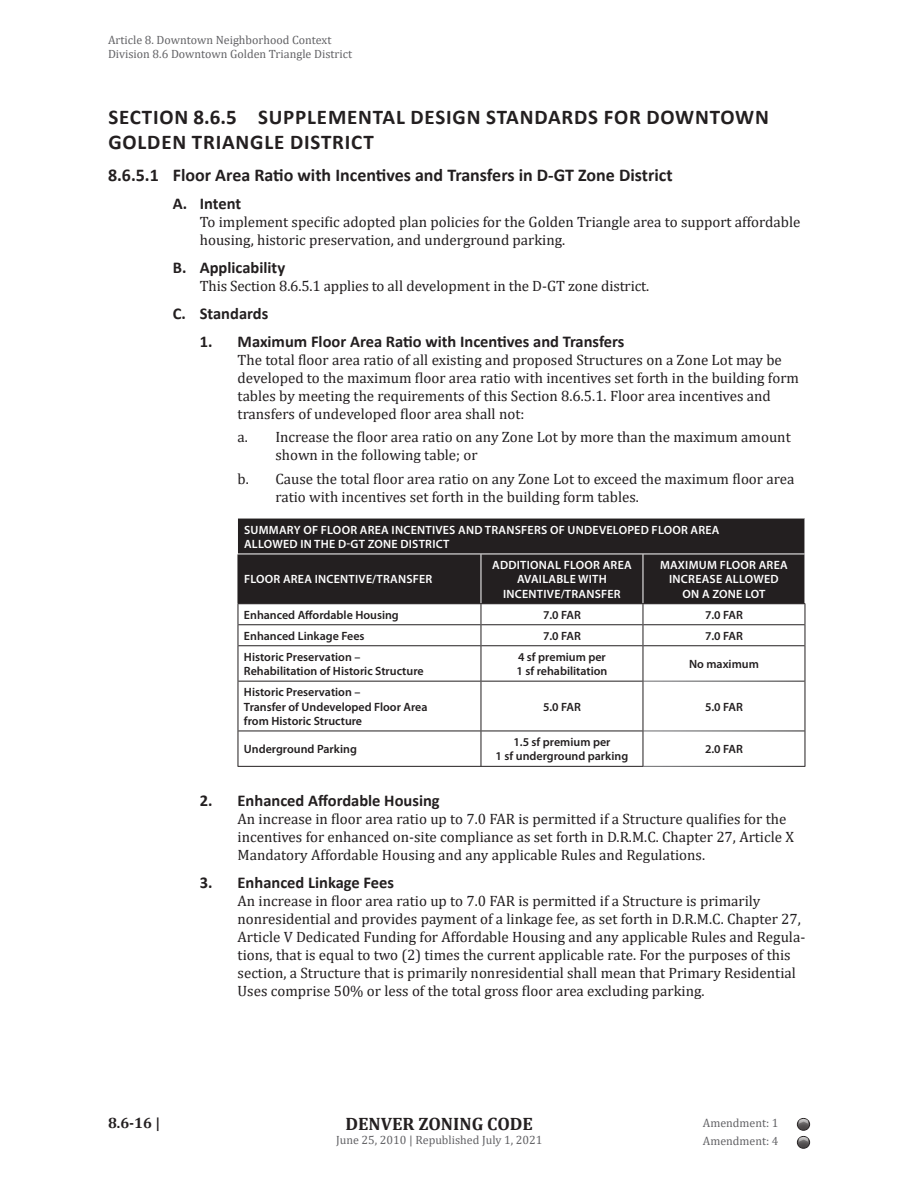
<style>
.page{position:relative;width:918px;height:1188px;background:#fff}
.page>*{position:absolute;margin:0;border:0;box-sizing:border-box;transform-origin:0 0}
.t1{font:700 21px/25.2px "Calibri";letter-spacing:.04em;color:#231f20}
.t2{font:700 18px "Calibri";color:#231f20}
.t3{font:700 18px "Cambria";color:#231f20}
.t4{font:700 16.5px "Calibri";color:#231f20}
.body_3{font:15px/18px "Cambria";color:#231f20}
.body_2{font:15px/18px "Cambria";color:#231f20}
.t5{font:700 15px "Cambria";color:#231f20}
.Table_Header_Black_N{font:600 12px/14.4px "Myriad Pro";color:#231f20}
.Table_Header_White_C{font:600 12px/14.4px "Myriad Pro";letter-spacing:.02em;color:#fff;text-align:center}
.t6{font:12px/14.4px "Cambria";color:#636366}
</style>
<div class="page">
<div style="left:238px;top:519px;width:567px;height:84px;background:#231f20"></div>
<hr style="left:238px;top:681px;width:243px;height:1px;background:#231f20">
<hr style="left:481px;top:681px;width:162px;height:1px;background:#231f20">
<hr style="left:238px;top:731px;width:243px;height:1px;background:#231f20">
<hr style="left:481px;top:731px;width:162px;height:1px;background:#231f20">
<hr style="left:238px;top:766px;width:243px;height:1px;background:#231f20">
<hr style="left:481px;top:766px;width:162px;height:1px;background:#231f20">
<hr style="left:238px;top:554px;width:1px;height:49px;background:#231f20">
<hr style="left:238px;top:554px;width:243px;height:1px;background:#fff">
<hr style="left:481px;top:554px;width:162px;height:1px;background:#fff">
<hr style="left:643px;top:554px;width:162px;height:1px;background:#fff">
<hr style="left:643px;top:554px;width:1px;height:49px;background:#fff">
<hr style="left:481px;top:554px;width:1px;height:49px;background:#fff">
<hr style="left:238px;top:624px;width:243px;height:1px;background:#231f20">
<hr style="left:481px;top:624px;width:162px;height:1px;background:#231f20">
<hr style="left:643px;top:624px;width:162px;height:1px;background:#231f20">
<hr style="left:238px;top:645px;width:243px;height:1px;background:#231f20">
<hr style="left:481px;top:645px;width:162px;height:1px;background:#231f20">
<hr style="left:643px;top:645px;width:162px;height:1px;background:#231f20">
<hr style="left:238px;top:603px;width:243px;height:1px;background:#231f20">
<hr style="left:481px;top:603px;width:162px;height:1px;background:#231f20">
<hr style="left:643px;top:603px;width:162px;height:1px;background:#231f20">
<svg style="left:238px;top:604px;width:1px;height:42px"></svg>
<svg style="left:481px;top:604px;width:1px;height:42px"></svg>
<svg style="left:643px;top:604px;width:1px;height:42px"></svg>
<svg style="left:805px;top:604px;width:1px;height:42px"></svg>
<hr style="left:238px;top:646px;width:1px;height:35px;background:#231f20">
<hr style="left:481px;top:646px;width:1px;height:35px;background:#231f20">
<hr style="left:643px;top:646px;width:1px;height:35px;background:#231f20">
<hr style="left:805px;top:646px;width:1px;height:35px;background:#231f20">
<hr style="left:238px;top:681px;width:1px;height:50px;background:#231f20">
<hr style="left:481px;top:681px;width:1px;height:50px;background:#231f20">
<hr style="left:643px;top:681px;width:1px;height:50px;background:#231f20">
<hr style="left:805px;top:681px;width:1px;height:50px;background:#231f20">
<hr style="left:238px;top:731px;width:1px;height:35px;background:#231f20">
<hr style="left:481px;top:731px;width:1px;height:35px;background:#231f20">
<hr style="left:643px;top:731px;width:1px;height:35px;background:#231f20">
<hr style="left:805px;top:731px;width:1px;height:35px;background:#231f20">
<div style="left:795px;top:1117px;width:16px;height:15px;background:#fff;opacity:.31"></div>
<div style="left:797px;top:1118px;width:13px;height:13px;border:1px solid #231f20;border-radius:50%"></div>
<svg style="left:799px;top:1119px;width:9px;height:5px"></svg>
<div style="left:795px;top:1135px;width:16px;height:15px;background:#fff;opacity:.31"></div>
<div style="left:797px;top:1136px;width:13px;height:13px;border:1px solid #231f20;border-radius:50%"></div>
<svg style="left:799px;top:1137px;width:9px;height:5px"></svg>
<p class="t6" style="left:108px;top:32px;width:246px">Article 8. Downtown Neighborhood Context<br>Division 8.6 Downtown Golden Triangle District</p>
<p class="t1" style="left:108px;top:104px;width:662px;text-indent:85px">8.6.5 SUPPLEMENTAL DESIGN STANDARDS FOR DOWNTOWN<br>GOLDEN TRIANGLE DISTRICT</p>
<p class="t2" style="left:108px;top:163px;width:566px">8.6.5.1 Floor Area Ratio with Incentives and Transfers in D-GT Zone District</p>
<p class="t4" style="left:173px;top:192px;width:70px">A. Intent</p>
<p class="body_2" style="left:200px;top:213px;width:602px">To implement specific adopted plan policies for the Golden Triangle area to support affordable housing, historic preservation, and underground parking.</p>
<p class="t4" style="left:173px;top:256px;width:114px">B. Applicability</p>
<p class="body_2" style="left:200px;top:277px;width:451px">This Section 8.6.5.1 applies to all development in the D-GT zone district.</p>
<p class="t4" style="left:173px;top:302px;width:97px">C. Standards</p>
<p class="t4" style="left:200px;top:330px;width:426px">1. Maximum Floor Area Ratio with Incentives and Transfers</p>
<p class="body_3" style="left:238px;top:351px;width:563px">The total floor area ratio of all existing and proposed Structures on a Zone Lot may be developed to the maximum floor area ratio with incentives set forth in the building form tables by meeting the requirements of this Section 8.6.5.1. Floor area incentives and transfers of undeveloped floor area shall not:</p>
<p class="body_3" style="left:275px;top:428px;width:517px;text-indent:-38px">a. Increase the floor area ratio on any Zone Lot by more than the maximum amount shown in the following table; or</p>
<p class="body_3" style="left:275px;top:470px;width:521px;text-indent:-38px">b. Cause the total floor area ratio on any Zone Lot to exceed the maximum floor area ratio with incentives set forth in the building form tables.</p>
<p class="Table_Header_White_C" style="left:244px;top:523px;width:477px;text-align:left">SUMMARY OF FLOOR AREA INCENTIVES AND TRANSFERS OF UNDEVELOPED FLOOR AREA<br>ALLOWED IN THE D-GT ZONE DISTRICT</p>
<p class="Table_Header_White_C" style="left:244px;top:572px;width:190px">FLOOR AREA INCENTIVE/TRANSFER</p>
<p class="t1" style="left:108px;top:104px;width:23px">Section</p>
<p class="Table_Header_White_C" style="left:492px;top:558px;width:141px">ADDITIONAL FLOOR AREA<br>AVAILABLE WITH<br>INCENTIVE/TRANSFER</p>
<p class="Table_Header_White_C" style="left:660px;top:558px;width:129px">MAXIMUM FLOOR AREA<br>INCREASE ALLOWED<br>ON A ZONE LOT</p>
<p class="Table_Header_Black_N" style="left:244px;top:608px;width:156px">Enhanced Affordable Housing</p>
<p class="Table_Header_Black_N" style="left:543px;top:608px;width:39px">7.0 FAR</p>
<p class="Table_Header_Black_N" style="left:705px;top:608px;width:39px">7.0 FAR</p>
<p class="Table_Header_Black_N" style="left:244px;top:629px;width:122px">Enhanced Linkage Fees</p>
<p class="Table_Header_Black_N" style="left:543px;top:629px;width:39px">7.0 FAR</p>
<p class="Table_Header_Black_N" style="left:705px;top:629px;width:39px">7.0 FAR</p>
<p class="Table_Header_Black_N" style="left:244px;top:650px;width:181px">Historic Preservation –<br>Rehabilitation of Historic Structure</p>
<p class="Table_Header_Black_N" style="left:517px;top:650px;width:92px">4 sf premium per<br>1 sf rehabilitation</p>
<p class="Table_Header_Black_N" style="left:689px;top:657px;width:71px">No maximum</p>
<p class="Table_Header_Black_N" style="left:244px;top:685px;width:185px">Historic Preservation –<br>Transfer of Undeveloped Floor Area from Historic Structure</p>
<p class="Table_Header_Black_N" style="left:543px;top:700px;width:39px">5.0 FAR</p>
<p class="Table_Header_Black_N" style="left:705px;top:700px;width:39px">5.0 FAR</p>
<p class="Table_Header_Black_N" style="left:244px;top:742px;width:115px">Underground Parking</p>
<p class="Table_Header_Black_N" style="left:496px;top:735px;width:134px;text-align:center">1.5 sf premium per<br>1 sf underground parking</p>
<p class="Table_Header_Black_N" style="left:705px;top:742px;width:39px">2.0 FAR</p>
<p class="t4" style="left:200px;top:789px;width:241px">2. Enhanced Affordable Housing</p>
<p class="body_3" style="left:238px;top:810px;width:558px">An increase in floor area ratio up to 7.0 FAR is permitted if a Structure qualifies for the incentives for enhanced on-site compliance as set forth in D.R.M.C. Chapter 27, Article X<br>Mandatory Affordable Housing and any applicable Rules and Regulations.</p>
<p class="t4" style="left:200px;top:871px;width:196px">3. Enhanced Linkage Fees</p>
<p class="body_3" style="left:238px;top:892px;width:569px">An increase in floor area ratio up to 7.0 FAR is permitted if a Structure is primarily nonresidential and provides payment of a linkage fee, as set forth in D.R.M.C. Chapter 27, Article V Dedicated Funding for Affordable Housing and any applicable Rules and Regula&shy;tions, that is equal to two (2) times the current applicable rate. For the purposes of this section, a Structure that is primarily nonresidential shall mean that Primary Residential Uses comprise 50% or less of the total gross floor area excluding parking.</p>
<p class="t5" style="left:108px;top:1113px;width:54px">8.6-16 |</p>
<p class="t3" style="left:346px;top:1111px;width:189px">DENVER ZONING CODE</p>
<p class="t6" style="left:336px;top:1133px;width:208px">June 25, 2010 | Republished July 1, 2021</p>
<p class="t6" style="left:703px;top:1115px;width:77px">Amendment: 1</p>
<p class="t6" style="left:703px;top:1133px;width:77px">Amendment: 4</p>
</div>
